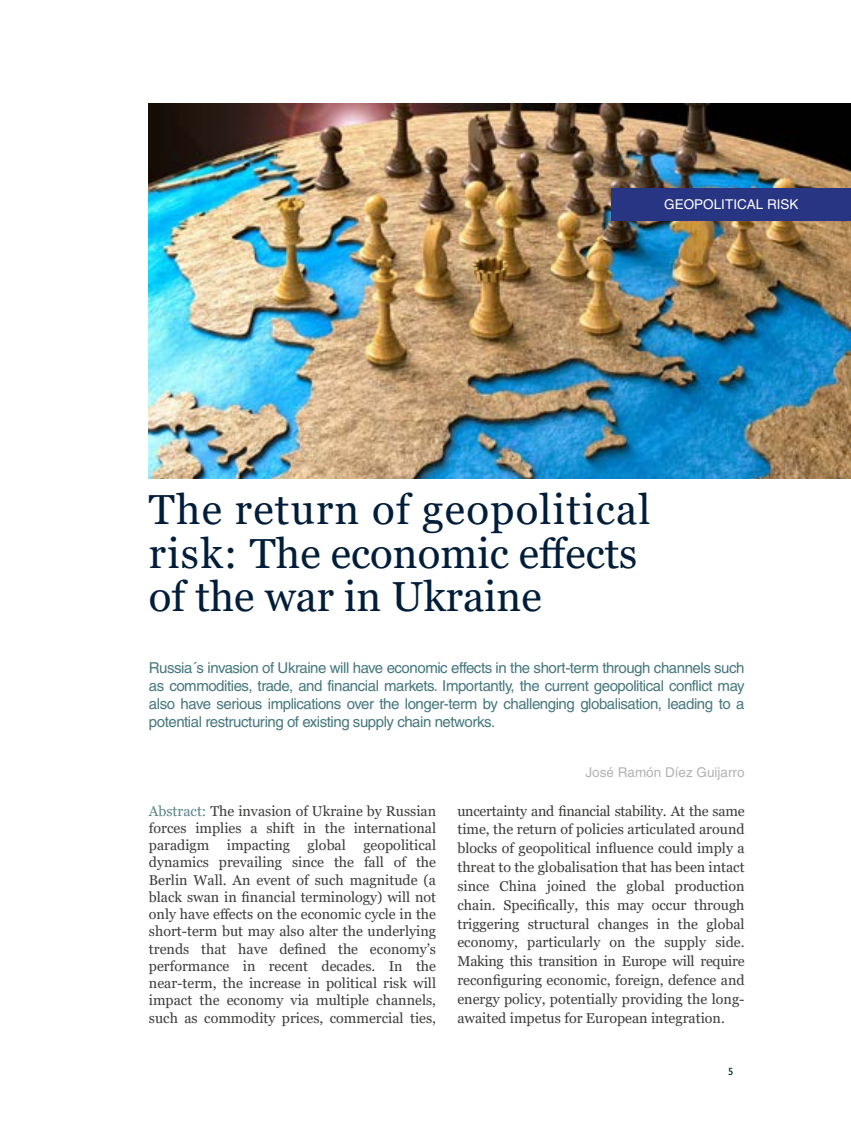
<style>
.page{position:relative;width:851px;height:1127px;background:#fff}
.page>*{position:absolute;margin:0;border:0;box-sizing:border-box;transform-origin:0 0}
.t1{font:42px/43.5px "Georgia";color:#001d39}
.t2{font:15px/18px "Helvetica";letter-spacing:-.03em;color:#45777e;text-align:justify}
.t3{font:14.25px/17.2px "Georgia";color:#3c3c3b;text-align:justify}
.t4{font:13.5px "Helvetica";color:#b3b2b2}
.t5{font:13.5px "Helvetica";color:#fff}
.t6{font:500 10.5px "Gill Sans MT Std";color:#001d39}
.s1{color:#58858b}
</style>
<div class="page">
<img style="left:149px;top:104px;width:701px;height:374px">
<div style="left:611px;top:188px;width:239px;height:33px;background:#283583"></div>
<p class="t5" style="left:664px;top:196px;width:136px">GEOPOLITICAL RISK</p>
<h1 class="t1" style="left:149px;top:489px;width:503px">The return of geopolitical risk: The economic effects of the war in Ukraine</h1>
<p class="t2" style="left:149px;top:659px;width:597px">Russia´s invasion of Ukraine will have economic effects in the short-term through channels such as commodities, trade, and financial markets. Importantly, the current geopolitical conflict may also have serious implications over the longer-term by challenging globalisation, leading to a potential restructuring of existing supply chain networks.</p>
<p class="t4" style="left:585px;top:764px;width:161px">José Ramón Díez Guijarro</p>
<p class="t3" style="left:149px;top:802px;width:289px"><span class="s1">Abstract:</span> The invasion of Ukraine by Russian forces implies a shift in the international paradigm impacting global geopolitical dynamics prevailing since the fall of the Berlin Wall. An event of such magnitude (a black swan in financial terminology) will not only have effects on the economic cycle in the short-term but may also alter the underlying trends that have defined the economy’s performance in recent decades. In the near-term, the increase in political risk will impact the economy via multiple channels, such as commodity prices, commercial ties,</p>
<p class="t3" style="left:457px;top:801px;width:289px;line-height:18.8px">uncertainty and financial stability. At the same time, the return of policies articulated around blocks of geopolitical influence could imply a threat to the globalisation that has been intact since China joined the global production chain. Specifically, this may occur through triggering structural changes in the global economy, particularly on the supply side.<br>Making this transition in Europe will require reconfiguring economic, foreign, defence and energy policy, potentially providing the long&shy;awaited impetus for European integration.</p>
<p class="t6" style="left:728px;top:1065px;width:7px">5</p>
</div>
